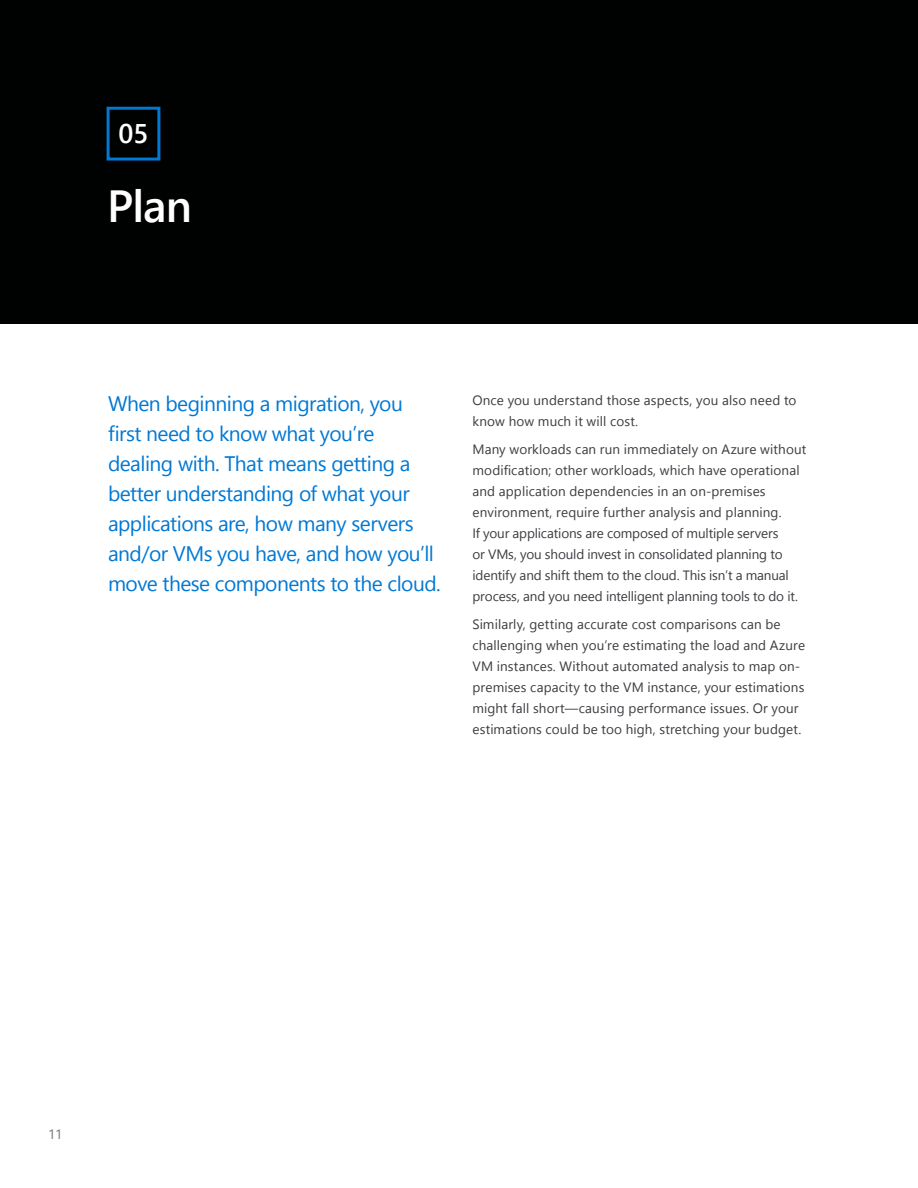
<style>
.page{position:relative;width:918px;height:1188px;background:#fff}
.page>*{position:absolute;margin:0;border:0;box-sizing:border-box;transform-origin:0 0}
.t1{font:600 45px "Segoe UI";color:#fff}
.t2{font:600 27px "Segoe UI";color:#fff}
.t3{font:21px/30px "Segoe UI";letter-spacing:-.025em;color:#0078d4}
.t4{font:13.5px/21px "Segoe UI";letter-spacing:.005em;color:#3c3c41}
.t5{font:13.5px "Segoe UI";color:#75757a}
</style>
<div class="page">
<div style="left:0;top:0;width:918px;height:324px;background:#000101"></div>
<div style="left:107px;top:107px;width:53px;height:54px;border:3px solid #0078d4"></div>
<h2 class="t2" style="left:118px;top:113px;width:31px">05</h2>
<h1 class="t1" style="left:107px;top:172px;width:86px">Plan</h1>
<h3 class="t3" style="left:108px;top:387px;width:334px">When beginning a migration, you first need to know what you’re dealing with. That means getting a better understanding of what your applications are, how many servers and/or VMs you have, and how you’ll move these components to the cloud.</h3>
<p class="t4" style="left:472px;top:389px;width:326px">Once you understand those aspects, you also need to know how much it will cost.</p>
<p class="t4" style="left:472px;top:438px;width:335px">Many workloads can run immediately on Azure without modification; other workloads, which have operational and application dependencies in an on-premises environment, require further analysis and planning.<br>If your applications are composed of multiple servers<br>or VMs, you should invest in consolidated planning to identify and shift them to the cloud. This isn’t a manual process, and you need intelligent planning tools to do it.</p>
<p class="t4" style="left:472px;top:613px;width:334px">Similarly, getting accurate cost comparisons can be challenging when you’re estimating the load and Azure VM instances. Without automated analysis to map on&shy;premises capacity to the VM instance, your estimations might fall short—causing performance issues. Or your estimations could be too high, stretching your budget.</p>
<p class="t5" style="left:48px;top:1124px;width:16px">11</p>
</div>
